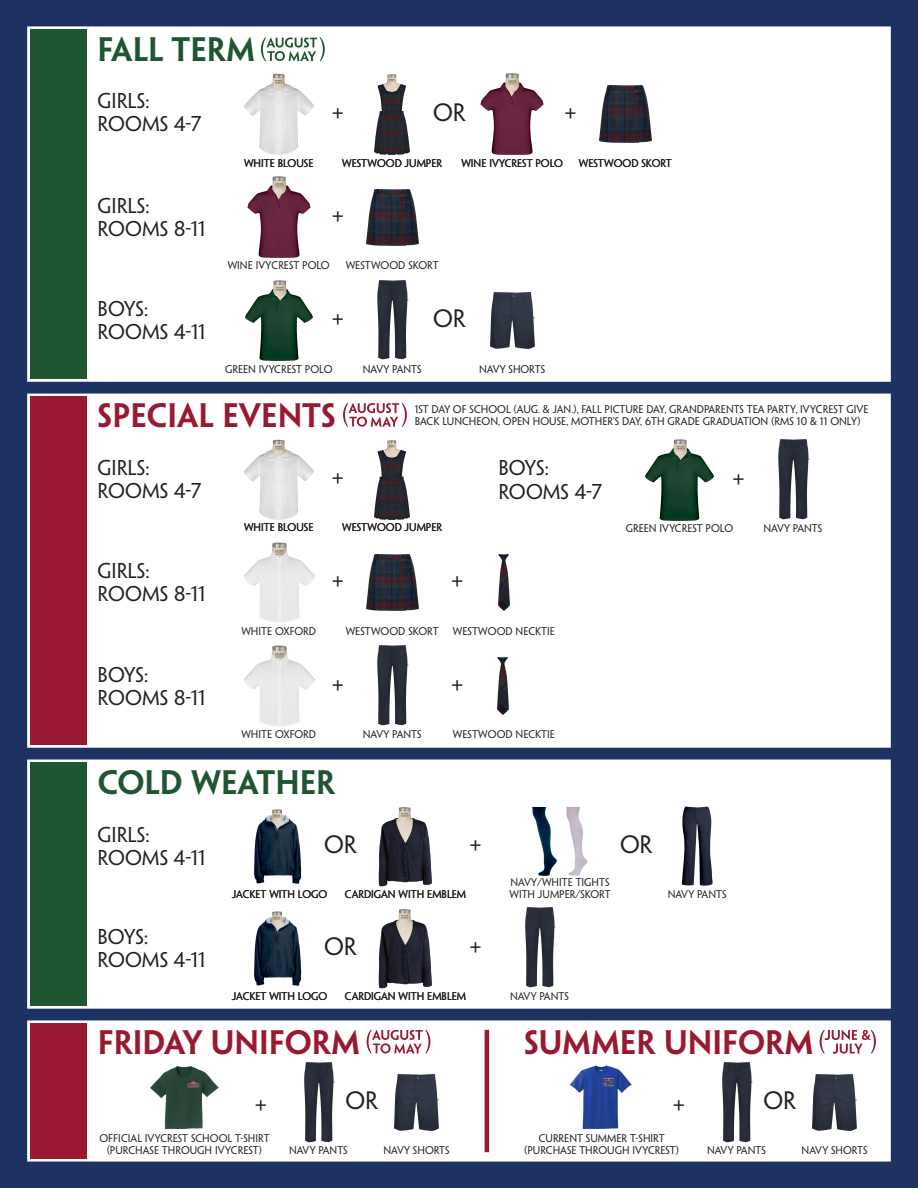
<style>
.page{position:relative;width:918px;height:1188px;background:#1e3163}
.page>*{position:absolute;margin:0;border:0;box-sizing:border-box;transform-origin:0 0}
.t1{font:600 30.45px "Penumbra Flare Std";color:#991a30}
.t2{font:600 30.45px "Penumbra Flare Std";color:#205532}
.t3{font:22.65px "Penumbra Flare Std";letter-spacing:-.01em;color:#231f20}
.t4{font:19.2px/23.1px "Penumbra Flare Std";color:#231f20}
.t5{font:10.05px/12px "Penumbra Flare Std";color:#231f20}
</style>
<div class="page">
<div style="left:27px;top:26px;width:864px;height:356px;background:#fff"></div>
<svg style="left:261px;top:37px;width:64px;height:24px"></svg>
<img style="left:243px;top:74px;width:71px;height:80px">
<img style="left:374px;top:74px;width:36px;height:80px">
<img style="left:481px;top:74px;width:62px;height:80px">
<img style="left:599px;top:86px;width:52px;height:56px">
<img style="left:248px;top:177px;width:62px;height:81px">
<img style="left:366px;top:189px;width:52px;height:56px">
<img style="left:375px;top:280px;width:34px;height:81px">
<img style="left:245px;top:280px;width:67px;height:81px">
<img style="left:490px;top:292px;width:44px;height:57px">
<div style="left:30px;top:29px;width:57px;height:350px;background:#205532"></div>
<div style="left:27px;top:394px;width:864px;height:354px;background:#fff"></div>
<div style="left:30px;top:397px;width:57px;height:348px;background:#991a30"></div>
<div style="left:27px;top:1020px;width:864px;height:142px;background:#fff"></div>
<div style="left:30px;top:1023px;width:57px;height:136px;background:#991a30"></div>
<div style="left:27px;top:760px;width:864px;height:249px;background:#fff"></div>
<img style="left:377px;top:806px;width:55px;height:81px">
<img style="left:252px;top:806px;width:54px;height:81px">
<img style="left:681px;top:806px;width:32px;height:81px">
<img style="left:521px;top:808px;width:42px;height:67px">
<img style="left:563px;top:808px;width:36px;height:68px">
<img style="left:377px;top:908px;width:55px;height:81px">
<img style="left:252px;top:908px;width:54px;height:81px">
<div style="left:30px;top:763px;width:57px;height:243px;background:#205532"></div>
<img style="left:522px;top:908px;width:35px;height:81px">
<hr style="left:485px;top:1030px;width:4px;height:122px;background:#991a30">
<img style="left:243px;top:439px;width:71px;height:81px">
<img style="left:374px;top:439px;width:36px;height:81px">
<img style="left:243px;top:543px;width:71px;height:80px">
<img style="left:366px;top:554px;width:52px;height:57px">
<img style="left:498px;top:554px;width:12px;height:57px">
<img style="left:243px;top:646px;width:71px;height:81px">
<img style="left:375px;top:646px;width:34px;height:81px">
<img style="left:497px;top:658px;width:11px;height:56px">
<svg style="left:343px;top:403px;width:64px;height:24px"></svg>
<img style="left:301px;top:1062px;width:35px;height:81px">
<img style="left:395px;top:1075px;width:44px;height:56px">
<img style="left:150px;top:1065px;width:69px;height:65px">
<svg style="left:367px;top:1030px;width:63px;height:23px"></svg>
<img style="left:719px;top:1062px;width:35px;height:81px">
<img style="left:813px;top:1075px;width:44px;height:56px">
<img style="left:570px;top:1064px;width:62px;height:66px">
<svg style="left:820px;top:1030px;width:56px;height:24px"></svg>
<img style="left:776px;top:440px;width:34px;height:81px">
<img style="left:646px;top:440px;width:67px;height:81px">
<h1 class="t2" style="left:98px;top:31px;width:159px">FALL TERM</h1>
<h3 class="t4" style="left:98px;top:90px;width:105px">GIRLS:<br>ROOMS 4-7</h3>
<h2 class="t3" style="left:332px;top:99px;width:14px">+</h2>
<h2 class="t3" style="left:433px;top:99px;width:34px">OR</h2>
<h2 class="t3" style="left:564px;top:99px;width:14px">+</h2>
<h3 class="t4" style="left:98px;top:194px;width:110px">GIRLS:<br>ROOMS 8-11</h3>
<h3 class="t4" style="left:98px;top:297px;width:110px">BOYS:<br>ROOMS 4-11</h3>
<p class="t5" style="left:244px;top:157px;width:71px">WHITE BLOUSE</p>
<p class="t5" style="left:342px;top:157px;width:101px">WESTWOOD JUMPER</p>
<p class="t5" style="left:461px;top:157px;width:103px">WINE IVYCREST POLO</p>
<p class="t5" style="left:579px;top:157px;width:94px">WESTWOOD SKORT</p>
<h2 class="t3" style="left:332px;top:202px;width:14px">+</h2>
<p class="t5" style="left:228px;top:259px;width:104px">WINE IVYCREST POLO</p>
<p class="t5" style="left:346px;top:259px;width:94px">WESTWOOD SKORT</p>
<h2 class="t3" style="left:332px;top:305px;width:14px">+</h2>
<h2 class="t3" style="left:433px;top:305px;width:34px">OR</h2>
<p class="t5" style="left:225px;top:363px;width:109px">GREEN IVYCREST POLO</p>
<p class="t5" style="left:363px;top:363px;width:60px">NAVY PANTS</p>
<p class="t5" style="left:479px;top:363px;width:68px">NAVY SHORTS</p>
<h1 class="t1" style="left:98px;top:396px;width:240px">SPECIAL EVENTS</h1>
<p class="t5" style="left:415px;top:403px;width:455px">1ST DAY OF SCHOOL (AUG. &amp; JAN.), FALL PICTURE DAY, GRANDPARENTS TEA PARTY, IVYCREST GIVE<br>BACK LUNCHEON, OPEN HOUSE, MOTHER’S DAY, 6TH GRADE GRADUATION (RMS 10 &amp; 11 ONLY)</p>
<h3 class="t4" style="left:98px;top:456px;width:105px">GIRLS:<br>ROOMS 4-7</h3>
<h3 class="t4" style="left:98px;top:560px;width:110px">GIRLS:<br>ROOMS 8-11</h3>
<h3 class="t4" style="left:98px;top:663px;width:110px">BOYS:<br>ROOMS 8-11</h3>
<h2 class="t3" style="left:332px;top:464px;width:14px">+</h2>
<p class="t5" style="left:244px;top:522px;width:71px">WHITE BLOUSE</p>
<p class="t5" style="left:342px;top:522px;width:101px">WESTWOOD JUMPER</p>
<h2 class="t3" style="left:332px;top:567px;width:14px">+</h2>
<h2 class="t3" style="left:451px;top:567px;width:14px">+</h2>
<h3 class="t4" style="left:498px;top:457px;width:105px">BOYS:<br>ROOMS 4-7</h3>
<p class="t5" style="left:241px;top:626px;width:76px">WHITE OXFORD</p>
<p class="t5" style="left:346px;top:626px;width:94px">WESTWOOD SKORT</p>
<p class="t5" style="left:453px;top:626px;width:103px">WESTWOOD NECKTIE</p>
<h2 class="t3" style="left:332px;top:671px;width:14px">+</h2>
<h2 class="t3" style="left:451px;top:671px;width:14px">+</h2>
<p class="t5" style="left:241px;top:729px;width:76px">WHITE OXFORD</p>
<p class="t5" style="left:363px;top:729px;width:60px">NAVY PANTS</p>
<p class="t5" style="left:453px;top:729px;width:103px">WESTWOOD NECKTIE</p>
<h1 class="t2" style="left:98px;top:763px;width:239px">COLD WEATHER</h1>
<h2 class="t3" style="left:733px;top:465px;width:14px">+</h2>
<p class="t5" style="left:626px;top:523px;width:109px">GREEN IVYCREST POLO</p>
<p class="t5" style="left:764px;top:523px;width:60px">NAVY PANTS</p>
<h3 class="t4" style="left:97px;top:823px;width:110px">GIRLS:<br>ROOMS 4-11</h3>
<h3 class="t4" style="left:97px;top:925px;width:110px">BOYS:<br>ROOMS 4-11</h3>
<h2 class="t3" style="left:324px;top:831px;width:34px">OR</h2>
<h2 class="t3" style="left:469px;top:831px;width:14px">+</h2>
<h2 class="t3" style="left:620px;top:831px;width:34px">OR</h2>
<p class="t5" style="left:509px;top:877px;width:103px">NAVY/WHITE TIGHTS<br>WITH JUMPER/SKORT</p>
<p class="t5" style="left:232px;top:889px;width:97px">JACKET WITH LOGO</p>
<p class="t5" style="left:345px;top:889px;width:123px">CARDIGAN WITH EMBLEM</p>
<p class="t5" style="left:668px;top:889px;width:60px">NAVY PANTS</p>
<h2 class="t3" style="left:324px;top:933px;width:34px">OR</h2>
<h2 class="t3" style="left:469px;top:933px;width:14px">+</h2>
<p class="t5" style="left:232px;top:991px;width:97px">JACKET WITH LOGO</p>
<p class="t5" style="left:345px;top:991px;width:123px">CARDIGAN WITH EMBLEM</p>
<p class="t5" style="left:510px;top:991px;width:60px">NAVY PANTS</p>
<h1 class="t1" style="left:98px;top:1023px;width:263px">FRIDAY UNIFORM</h1>
<h1 class="t1" style="left:524px;top:1023px;width:291px">SUMMER UNIFORM</h1>
<h2 class="t3" style="left:255px;top:1092px;width:14px">+</h2>
<h2 class="t3" style="left:345px;top:1087px;width:34px">OR</h2>
<p class="t5" style="left:99px;top:1132px;width:172px;text-align:center">OFFICIAL IVYCREST SCHOOL T-SHIRT (PURCHASE THROUGH IVYCREST)</p>
<p class="t5" style="left:289px;top:1144px;width:60px">NAVY PANTS</p>
<p class="t5" style="left:384px;top:1144px;width:68px">NAVY SHORTS</p>
<h2 class="t3" style="left:673px;top:1092px;width:14px">+</h2>
<h2 class="t3" style="left:764px;top:1087px;width:34px">OR</h2>
<p class="t5" style="left:524px;top:1132px;width:157px;text-align:center">CURRENT SUMMER T-SHIRT (PURCHASE THROUGH IVYCREST)</p>
<p class="t5" style="left:707px;top:1144px;width:60px">NAVY PANTS</p>
<p class="t5" style="left:802px;top:1144px;width:68px">NAVY SHORTS</p>
</div>
